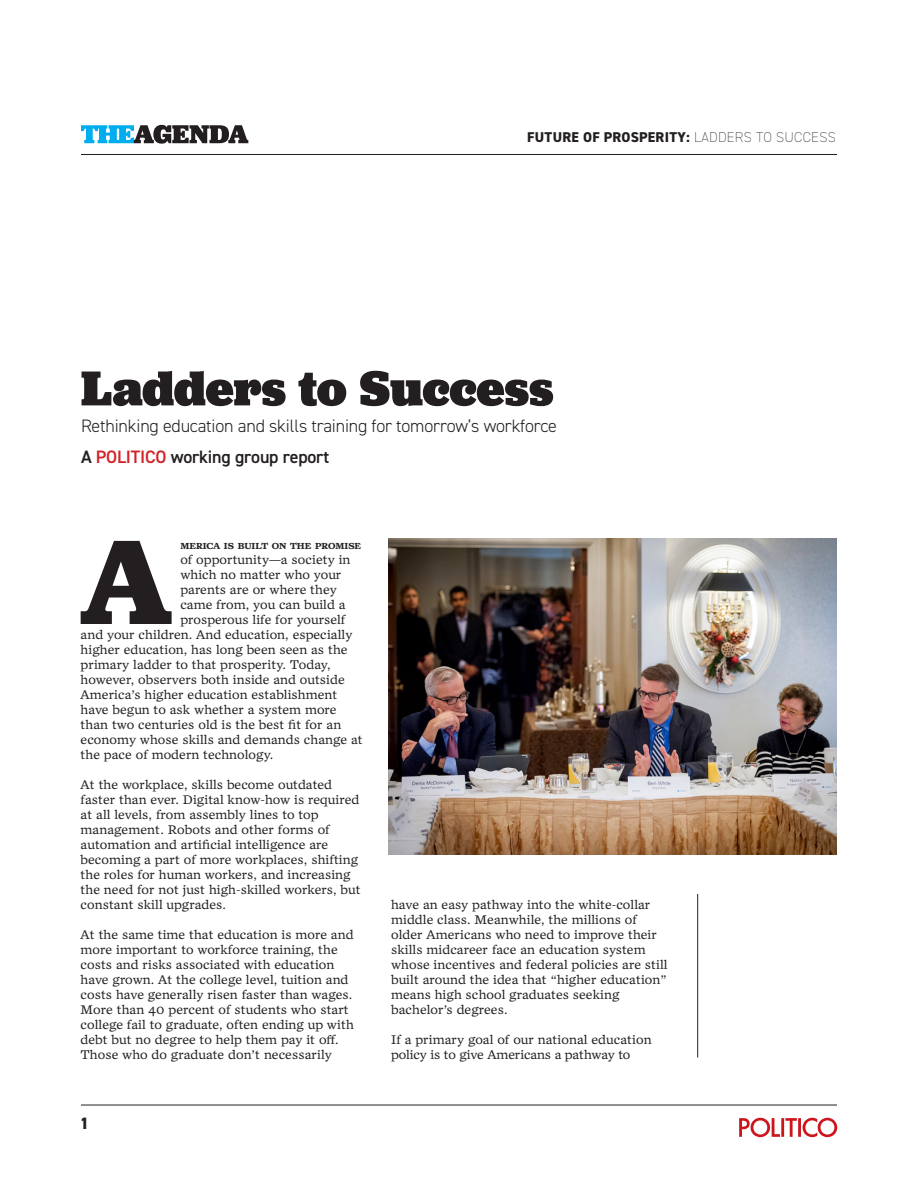
<style>
.page{position:relative;width:918px;height:1188px;background:#fff}
.page>*{position:absolute;margin:0;border:0;box-sizing:border-box;transform-origin:0 0}
.first_graph_wgr{font:700 124.95px "Jubilat";color:#231f20}
.t1{font:900 51px "Jubilat";letter-spacing:-.005em;color:#231f20}
.t2{font:300 18px "DIN2014";letter-spacing:-.01em;color:#231f20}
.t3{font:600 18px "DIN2014";letter-spacing:-.01em;color:#231f20}
.Policy_takeaway_-_wo{font:800 16.5px "DIN2014";color:#231f20}
.t4{font:800 14.25px "DIN2014";letter-spacing:.02em;color:#231f20}
.working_group_text{font:12px/15px "Zocalo Text One";letter-spacing:.005em;color:#231f20}
.first_graph_wgr-2{font:12px "Zocalo Text One";letter-spacing:.005em;color:#231f20}
.first_graph_wgr-3{font:700 8.4px "Zocalo Text One";color:#231f20}
.s1{font-weight:200}
.s2{color:#d1232a}
</style>
<div class="page">
<hr style="left:81px;top:154px;width:756px;height:1px;background:#231f20">
<svg style="left:81px;top:125px;width:167px;height:19px"></svg>
<svg style="left:739px;top:1118px;width:98px;height:19px"></svg>
<hr style="left:81px;top:1105px;width:756px;height:1px;background:#231f20">
<hr style="left:697px;top:894px;width:1px;height:164px;background:#231f20">
<img style="left:388px;top:538px;width:449px;height:317px">
<p class="t4" style="left:527px;top:128px;width:310px">FUTURE OF PROSPERITY: <span class="s1">LADDERS TO SUCCESS</span></p>
<p class="t1" style="left:81px;top:355px;width:474px">Ladders to Success</p>
<p class="t2" style="left:81px;top:415px;width:478px">Rethinking education and skills training for tomorrow’s workforce</p>
<p class="t3" style="left:81px;top:444px;width:250px">A <span class="s2">POLITICO</span> working group report</p>
<p class="first_graph_wgr" style="left:80px;top:501px;width:95px">A</p>
<p class="first_graph_wgr-3" style="left:180px;top:541px;width:182px">MERICA IS BUILT ON THE PROMISE</p>
<p class="first_graph_wgr-2" style="left:180px;top:552px;width:172px">of opportunity—a society in</p>
<p class="first_graph_wgr-2" style="left:180px;top:567px;width:163px">which no matter who your</p>
<p class="first_graph_wgr-2" style="left:180px;top:582px;width:158px">parents are or where they</p>
<p class="first_graph_wgr-2" style="left:180px;top:597px;width:167px">came from, you can build a</p>
<p class="first_graph_wgr-2" style="left:180px;top:612px;width:167px">prosperous life for yourself</p>
<p class="first_graph_wgr-2" style="left:81px;top:627px;width:273px">and your children. And education, especially</p>
<p class="first_graph_wgr-2" style="left:81px;top:642px;width:268px">higher education, has long been seen as the</p>
<p class="first_graph_wgr-2" style="left:81px;top:657px;width:251px">primary ladder to that prosperity. Today,</p>
<p class="first_graph_wgr-2" style="left:81px;top:672px;width:266px">however, observers both inside and outside</p>
<p class="first_graph_wgr-2" style="left:81px;top:687px;width:258px">America’s higher education establishment</p>
<p class="first_graph_wgr-2" style="left:81px;top:702px;width:258px">have begun to ask whether a system more</p>
<p class="first_graph_wgr-2" style="left:81px;top:717px;width:262px">than two centuries old is the best fit for an</p>
<p class="first_graph_wgr-2" style="left:81px;top:732px;width:284px">economy whose skills and demands change at</p>
<p class="first_graph_wgr-2" style="left:81px;top:747px;width:194px">the pace of modern technology.</p>
<p class="working_group_text" style="left:81px;top:777px;width:281px">At the workplace, skills become outdated faster than ever. Digital know-how is required at all levels, from assembly lines to top management. Robots and other forms of automation and artificial intelligence are becoming a part of more workplaces, shifting the roles for human workers, and increasing the need for not just high-skilled workers, but constant skill upgrades.</p>
<p class="working_group_text" style="left:81px;top:927px;width:275px">At the same time that education is more and more important to workforce training, the costs and risks associated with education have grown. At the college level, tuition and costs have generally risen faster than wages.<br>More than 40 percent of students who start college fail to graduate, often ending up with debt but no degree to help them pay it off.<br>Those who do graduate don’t necessarily</p>
<p class="Policy_takeaway_-_wo" style="left:80px;top:1112px;width:11px">1</p>
<p class="working_group_text" style="left:391px;top:897px;width:278px">have an easy pathway into the white-collar middle class. Meanwhile, the millions of older Americans who need to improve their skills midcareer face an education system whose incentives and federal policies are still built around the idea that “higher education” means high school graduates seeking bachelor’s degrees.</p>
<p class="working_group_text" style="left:391px;top:1032px;width:262px">If a primary goal of our national education policy is to give Americans a pathway to</p>
</div>
